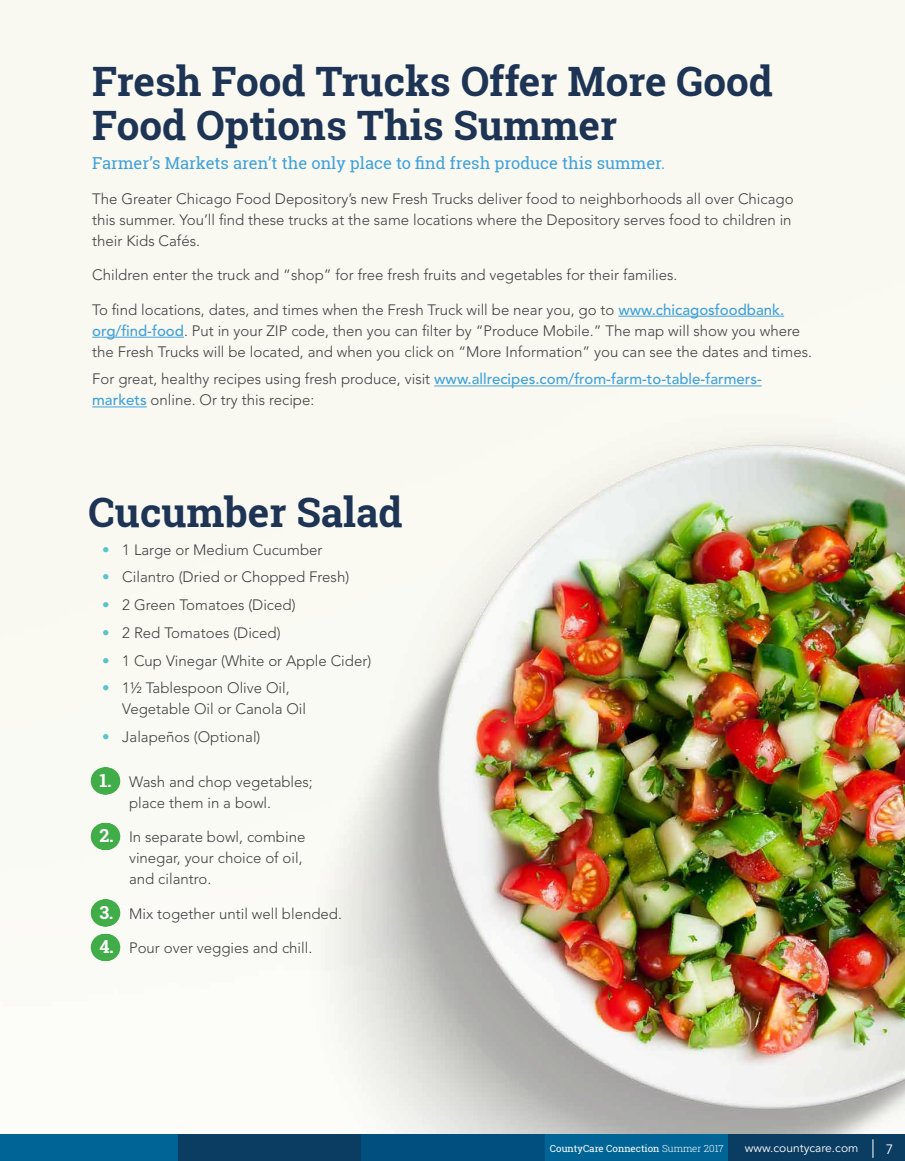
<style>
.page{position:relative;width:905px;height:1161px;background:#fff}
.page>*{position:absolute;margin:0;border:0;box-sizing:border-box;transform-origin:0 0}
.t1{font:700 40.5px/43.5px "Roboto Slab";color:#1d3454}
.t2{font:16.5px "Roboto Slab";color:#40a1da}
.t3{font:300 15px/21px "Avenir LT Std";color:#414042}
.t4{font:13.5px "Avenir LT Std";color:#fff}
.t5{font:12px "Avenir LT Std";color:#fff}
.t6{font:9.75px "Roboto Slab";color:#fff}
.s1{font-weight:500;color:#40a1da}
.s2{color:#57c5c7}
.s3{font-family:"Roboto Slab";font-weight:700;font-size:18px;color:#fff}
.s4{font-weight:300}
</style>
<div class="page">
<div style="left:1px;top:0;width:903px;height:961px;background:#f9f9f2"></div>
<img style="left:0;top:0;width:1px;height:800px">
<hr style="left:92px;top:337px;width:92px;height:1px;background:#40a1da">
<hr style="left:92px;top:407px;width:55px;height:1px;background:#40a1da">
<svg style="left:104px;top:767px;width:3px;height:27px"></svg>
<svg style="left:104px;top:823px;width:3px;height:27px"></svg>
<svg style="left:104px;top:899px;width:3px;height:27px"></svg>
<svg style="left:104px;top:934px;width:3px;height:27px"></svg>
<img style="left:211px;top:262px;width:693px;height:872px">
<div style="left:0;top:1134px;width:178px;height:27px;background:#006496"></div>
<div style="left:545px;top:1134px;width:183px;height:27px;background:#006496"></div>
<div style="left:178px;top:1134px;width:183px;height:27px;background:#0b3c61"></div>
<div style="left:728px;top:1134px;width:176px;height:27px;background:#0b3c61"></div>
<div style="left:361px;top:1134px;width:184px;height:27px;background:#004f7e"></div>
<svg style="left:872px;top:1140px;width:1px;height:18px"></svg>
<h1 class="t1" style="left:92px;top:60px;width:682px">Fresh Food Trucks Offer More Good<br>Food Options This Summer</h1>
<p class="t2" style="left:92px;top:152px;width:574px">Farmer’s Markets aren’t the only place to find fresh produce this summer.</p>
<p class="t3" style="left:92px;top:188px;width:703px">The Greater Chicago Food Depository’s new Fresh Trucks deliver food to neighborhoods all over Chicago this summer. You’ll find these trucks at the same locations where the Depository serves food to children in their Kids Cafés.</p>
<p class="t3" style="left:92px;top:265px;width:584px">Children enter the truck and “shop” for free fresh fruits and vegetables for their families.</p>
<p class="t3" style="left:92px;top:299px;width:718px">To find locations, dates, and times when the Fresh Truck will be near you, go to <span class="s1">www.chicagosfoodbank. org/find-food</span>. Put in your ZIP code, then you can filter by “Produce Mobile. ” The map will show you where the Fresh Trucks will be located, and when you click on “More Information” you can see the dates and times.</p>
<p class="t3" style="left:92px;top:369px;width:671px">For great, healthy recipes using fresh produce, visit <span class="s1">www.allrecipes.com/from-farm-to-table-farmers&shy;markets</span> online. Or try this recipe:</p>
<h1 class="t1" style="left:88px;top:490px;width:315px">Cucumber Salad</h1>
<p class="t3" style="left:102px;top:539px;width:222px"><span class="s2">•</span> 1 Large or Medium Cucumber</p>
<p class="t3" style="left:102px;top:567px;width:249px"><span class="s2">•</span> Cilantro (Dried or Chopped Fresh)</p>
<p class="t3" style="left:102px;top:594px;width:195px"><span class="s2">•</span> 2 Green Tomatoes (Diced)</p>
<p class="t3" style="left:102px;top:622px;width:180px"><span class="s2">•</span> 2 Red Tomatoes (Diced)</p>
<p class="t3" style="left:102px;top:650px;width:271px"><span class="s2">•</span> 1 Cup Vinegar (White or Apple Cider)</p>
<p class="t3" style="left:122px;top:678px;width:185px;text-indent:-20px"><span class="s2">•</span> 1½ Tablespoon Olive Oil,<br>Vegetable Oil or Canola Oil</p>
<p class="t3" style="left:102px;top:726px;width:160px"><span class="s2">•</span> Jalapeños (Optional)</p>
<p class="t3" style="left:129px;top:771px;width:185px;text-indent:-30px"><span class="s3">1.</span> Wash and chop vegetables; place them in a bowl.</p>
<p class="t3" style="left:129px;top:827px;width:178px;text-indent:-30px"><span class="s3">2.</span> In separate bowl, combine vinegar, your choice of oil, and cilantro.</p>
<p class="t3" style="left:99px;top:903px;width:242px"><span class="s3">3.</span> Mix together until well blended.</p>
<p class="t3" style="left:99px;top:938px;width:212px"><span class="s3">4.</span> Pour over veggies and chill.</p>
<p class="t6" style="left:550px;top:1142px;width:175px">CountyCare Connection <span class="s4">Summer 2017</span></p>
<p class="t5" style="left:744px;top:1140px;width:115px">www.countycare.com</p>
<p class="t4" style="left:885px;top:1141px;width:9px">7</p>
</div>
